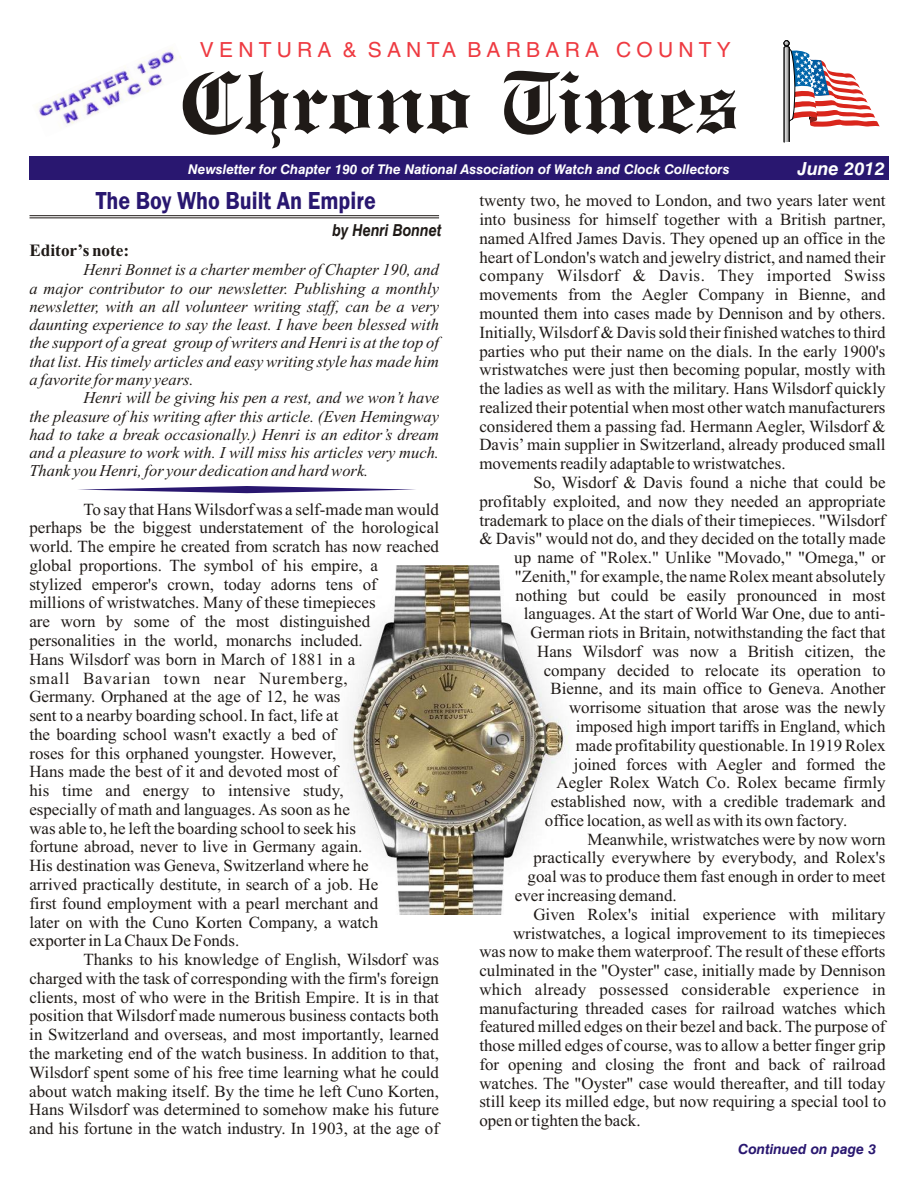
<style>
.page{position:relative;width:918px;height:1188px;background:#fff}
.page>*{position:absolute;margin:0;border:0;box-sizing:border-box;transform-origin:0 0}
.t1{font:700 87px "Engravers Old English BT";color:#1f1a17}
.t2{font:600 25.5px "Franklin Gothic";color:#291770;scale:.86 1}
.t3{font:20.85px "Helvetica";letter-spacing:.25em;color:#ee3a41}
.t4{font:italic 700 18px "Swiss 721 BT";color:#fff}
.t5{font:700 17.25px "Times New Roman";color:#1f1a17}
.t6{font:16.95px/18.8px "Times New Roman";color:#1f1a17;text-align:justify}
.t7{font:italic 16.5px/18.3px "Times New Roman";color:#1f1a17;text-align:justify}
.t8{font:italic 700 16.5px "Swiss 721 BT";color:#1f1a17;scale:.86 1}
.t9{font:italic 700 13.95px "Swiss 721 BT";color:#291770}
.t10{font:italic 700 13.35px "Swiss 721 BT";color:#fff}
</style>
<div class="page">
<img style="left:348px;top:566px;width:220px;height:348px">
<div style="left:30px;top:156px;width:859px;height:24px;background:#291770"></div>
<svg style="left:784px;top:41px;width:96px;height:102px"></svg>
<img style="left:39px;top:48px;width:142px;height:79px">
<hr style="left:30px;top:215px;width:409px;height:1px;background:#1f1a17">
<hr style="left:30px;top:217px;width:409px;height:1px;background:#1f1a17">
<svg style="left:78px;top:486px;width:338px;height:7px"></svg>
<p class="t3" style="left:200px;top:41px;width:533px">VENTURA &amp; SANTA BARBARA COUNTY</p>
<h1 class="t1" style="left:180px;top:66px;width:561px">Chrono Times</h1>
<p class="t10" style="left:188px;top:164px;width:543px">Newsletter for Chapter 190 of The National Association of Watch and Clock Collectors</p>
<p class="t4" style="left:798px;top:161px;width:88px">June 2012</p>
<h2 class="t2" style="left:96px;top:191px;width:327px">The Boy Who Built An Empire</h2>
<p class="t8" style="left:332px;top:223px;width:128px">by Henri Bonnet</p>
<p class="t5" style="left:29px;top:245px;width:101px">Editor’s note:</p>
<p class="t7" style="left:29px;top:262px;width:411px;text-indent:54px">Henri Bonnet is a charter member of Chapter 190, and a major contributor to our newsletter. Publishing a monthly newsletter, with an all volunteer writing staff, can be a very daunting experience to say the least. I have been blessed with the support of a great group of writers and Henri is at the top of that list. His timely articles and easy writing style has made him a favorite for many years.</p>
<p class="t7" style="left:29px;top:390px;width:411px;text-indent:54px">Henri will be giving his pen a rest, and we won’t have the pleasure of his writing after this article. (Even Hemingway had to take a break occasionally.) Henri is an editor’s dream and a pleasure to work with. I will miss his articles very much.<br>Thank you Henri, for your dedication and hard work.</p>
<p class="t6" style="left:29px;top:501px;width:411px;text-align:left;text-indent:54px">To say that Hans Wilsdorf was a self-made man would perhaps be the biggest understatement of the horological world. The empire he created from scratch has now reached global proportions. The symbol of his empire, a<br>stylized emperor's crown, today adorns tens of<br>millions of wristwatches. Many of these timepieces<br>are worn by some of the most distinguished personalities in the world, monarchs included.<br>Hans Wilsdorf was born in March of 1881 in a<br>small Bavarian town near Nuremberg,<br>Germany. Orphaned at the age of 12, he was<br>sent to a nearby boarding school. In fact, life at<br>the boarding school wasn't exactly a bed of<br>roses for this orphaned youngster. However,<br>Hans made the best of it and devoted most of<br>his time and energy to intensive study,<br>especially of math and languages. As soon as he<br>was able to, he left the boarding school to seek his<br>fortune abroad, never to live in Germany again.<br>His destination was Geneva, Switzerland where he<br>arrived practically destitute, in search of a job. He<br>first found employment with a pearl merchant and<br>later on with the Cuno Korten Company, a watch<br>exporter in La Chaux De Fonds.</p>
<p class="t6" style="left:29px;top:952px;width:411px;text-indent:54px">Thanks to his knowledge of English, Wilsdorf was charged with the task of corresponding with the firm's foreign clients, most of who were in the British Empire. It is in that position that Wilsdorf made numerous business contacts both in Switzerland and overseas, and most importantly, learned the marketing end of the watch business. In addition to that, Wilsdorf spent some of his free time learning what he could about watch making itself. By the time he left Cuno Korten, Hans Wilsdorf was determined to somehow make his future and his fortune in the watch industry. In 1903, at the age of</p>
<p class="t6" style="left:479px;top:193px;width:408px">twenty two, he moved to London, and two years later went into business for himself together with a British partner, named Alfred James Davis. They opened up an office in the heart of London's watch and jewelry district, and named their company Wilsdorf &amp; Davis. They imported Swiss movements from the Aegler Company in Bienne, and mounted them into cases made by Dennison and by others.<br>Initially, Wilsdorf &amp; Davis sold their finished watches to third parties who put their name on the dials. In the early 1900's wristwatches were just then becoming popular, mostly with the ladies as well as with the military. Hans Wilsdorf quickly realized their potential when most other watch manufacturers considered them a passing fad. Hermann Aegler, Wilsdorf &amp; Davis’main supplier in Switzerland, already produced small movements readily adaptable to wristwatches.</p>
<p class="t6" style="left:533px;top:475px;width:354px">So, Wisdorf &amp; Davis found a niche that could be</p>
<p class="t6" style="left:479px;top:493px;width:408px">profitably exploited, and now they needed an appropriate</p>
<p class="t6" style="left:479px;top:512px;width:408px">trademark to place on the dials of their timepieces. "Wilsdorf</p>
<p class="t6" style="left:479px;top:531px;width:408px">&amp; Davis" would not do, and they decided on the totally made</p>
<p class="t6" style="left:514px;top:550px;width:373px">up name of "Rolex." Unlike "Movado," "Omega," or</p>
<p class="t6" style="left:515px;top:568px;width:372px">"Zenith," for example, the name Rolex meant absolutely</p>
<p class="t6" style="left:515px;top:587px;width:372px">nothing but could be easily pronounced in most</p>
<p class="t6" style="left:524px;top:606px;width:363px">languages. At the start of World War One, due to anti-</p>
<p class="t6" style="left:530px;top:625px;width:357px">German riots in Britain, notwithstanding the fact that</p>
<p class="t6" style="left:537px;top:644px;width:350px">Hans Wilsdorf was now a British citizen, the</p>
<p class="t6" style="left:544px;top:662px;width:343px">company decided to relocate its operation to</p>
<p class="t6" style="left:550px;top:681px;width:337px">Bienne, and its main office to Geneva. Another</p>
<p class="t6" style="left:569px;top:700px;width:318px">worrisome situation that arose was the newly</p>
<p class="t6" style="left:576px;top:719px;width:311px">imposed high import tariffs in England, which</p>
<p class="t6" style="left:576px;top:737px;width:311px">made profitability questionable. In 1919 Rolex</p>
<p class="t6" style="left:574px;top:756px;width:313px">joined forces with Aegler and formed the</p>
<p class="t6" style="left:557px;top:775px;width:331px">Aegler Rolex Watch Co. Rolex became firmly</p>
<p class="t6" style="left:551px;top:794px;width:336px">established now, with a credible trademark and</p>
<p class="t6" style="left:545px;top:812px;width:304px">office location, as well as with its own factory.</p>
<p class="t6" style="left:587px;top:831px;width:300px">Meanwhile, wristwatches were by now worn</p>
<p class="t6" style="left:533px;top:850px;width:354px">practically everywhere by everybody, and Rolex's</p>
<p class="t6" style="left:528px;top:869px;width:359px">goal was to produce them fast enough in order to meet</p>
<p class="t6" style="left:515px;top:888px;width:163px">ever increasing demand.</p>
<p class="t6" style="left:533px;top:906px;width:354px">Given Rolex's initial experience with military</p>
<p class="t6" style="left:513px;top:925px;width:374px">wristwatches, a logical improvement to its timepieces</p>
<p class="t6" style="left:479px;top:944px;width:408px">was now to make them waterproof. The result of these efforts</p>
<p class="t6" style="left:479px;top:963px;width:408px">culminated in the "Oyster" case, initially made by Dennison</p>
<p class="t6" style="left:479px;top:981px;width:408px">which already possessed considerable experience in</p>
<p class="t6" style="left:479px;top:1000px;width:408px">manufacturing threaded cases for railroad watches which</p>
<p class="t6" style="left:479px;top:1019px;width:408px">featured milled edges on their bezel and back. The purpose of</p>
<p class="t6" style="left:479px;top:1038px;width:408px">those milled edges of course, was to allow a better finger grip</p>
<p class="t6" style="left:479px;top:1056px;width:408px">for opening and closing the front and back of railroad</p>
<p class="t6" style="left:479px;top:1075px;width:408px">watches. The "Oyster" case would thereafter, and till today</p>
<p class="t6" style="left:479px;top:1094px;width:408px">still keep its milled edge, but now requiring a special tool to</p>
<p class="t6" style="left:479px;top:1113px;width:163px">open or tighten the back.</p>
<p class="t9" style="left:738px;top:1144px;width:140px">Continued on page 3</p>
</div>
